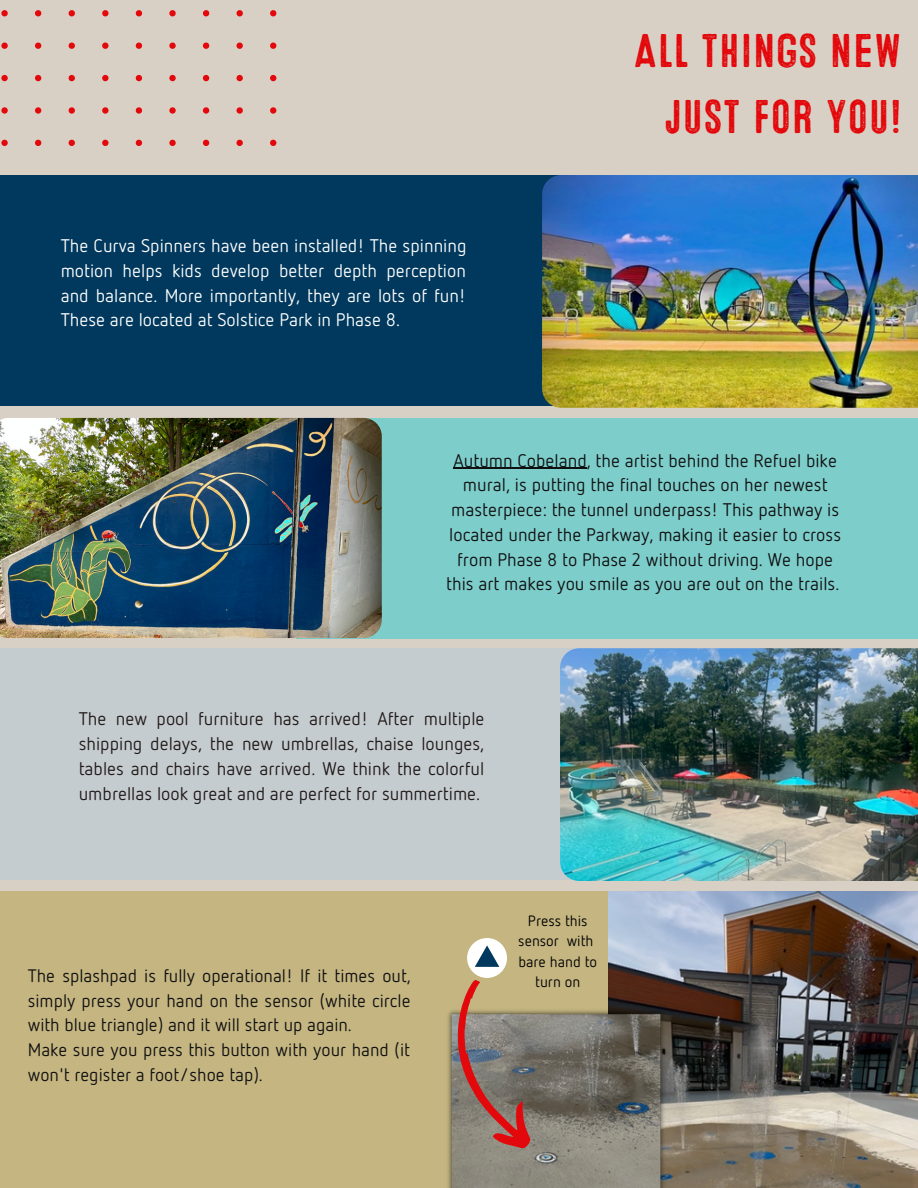
<style>
.page{position:relative;width:918px;height:1188px;background:#d9d0c5}
.page>*{position:absolute;margin:0;border:0;box-sizing:border-box;transform-origin:0 0}
.t1{font:47.25px "Microbrew Three";color:#e3080b}
.t2{font:18.3px/24.8px "Netto Pro";color:#101010;text-align:center}
.t3{font:18.3px/24.8px "Netto Pro";color:#201917;text-align:justify}
.t4{font:18.3px/24.8px "Netto Pro";color:#fefefe;text-align:justify}
.t5{font:18px/24.8px "Netto Pro";color:#101010;text-align:justify}
.t6{font:15px/20.2px "Netto Pro";color:#000;text-align:center}
</style>
<div class="page">
<div style="left:0;top:892px;width:609px;height:296px;background:#c4b581"></div>
<div style="left:296px;top:418px;width:622px;height:220px;background:#7dcdcb"></div>
<div style="left:0;top:175px;width:574px;height:231px;background:#00395d"></div>
<img style="left:542px;top:175px;width:376px;height:233px">
<img style="left:0;top:418px;width:382px;height:220px">
<svg style="left:1px;top:10px;width:275px;height:136px"></svg>
<img style="left:609px;top:892px;width:309px;height:296px">
<img style="left:448px;top:1007px;width:222px;height:181px">
<svg style="left:448px;top:980px;width:94px;height:180px"></svg>
<div style="left:467px;top:938px;width:40px;height:40px;background:#fff;border-radius:50%"></div>
<svg style="left:475px;top:945px;width:24px;height:22px"></svg>
<div style="left:0;top:648px;width:592px;height:231px;background:#c5ccd0"></div>
<img style="left:560px;top:648px;width:358px;height:233px">
<hr style="left:454px;top:468px;width:133px;height:1px;background:#101010">
<p class="t4" style="left:61px;top:235px;width:407px">The Curva Spinners have been installed! The spinning motion helps kids develop better depth perception and balance. More importantly, they are lots of fun!<br>These are located at Solstice Park in Phase 8.</p>
<p class="t1" style="left:633px;top:23px;width:271px">ALL THINGS NEW</p>
<p class="t1" style="left:664px;top:89px;width:240px">JUST FOR YOU!</p>
<p class="t2" style="left:446px;top:449px;width:396px">Autumn Cobeland, the artist behind the Refuel bike mural, is putting the final touches on her newest masterpiece: the tunnel underpass! This pathway is located under the Parkway, making it easier to cross from Phase 8 to Phase 2 without driving. We hope this art makes you smile as you are out on the trails.</p>
<p class="t3" style="left:79px;top:708px;width:407px">The new pool furniture has arrived! After multiple shipping delays, the new umbrellas, chaise lounges, tables and chairs have arrived. We think the colorful umbrellas look great and are perfect for summertime.</p>
<p class="t5" style="left:28px;top:965px;width:384px">The splashpad is fully operational! If it times out, simply press your hand on the sensor (white circle with blue triangle) and it will start up again.</p>
<p class="t5" style="left:28px;top:1039px;width:384px">Make sure you press this button with your hand (it won't register a foot/shoe tap).</p>
<p class="t6" style="left:518px;top:912px;width:77px">Press this sensor with</p>
<p class="t6" style="left:518px;top:952px;width:80px">bare hand to turn on</p>
</div>
